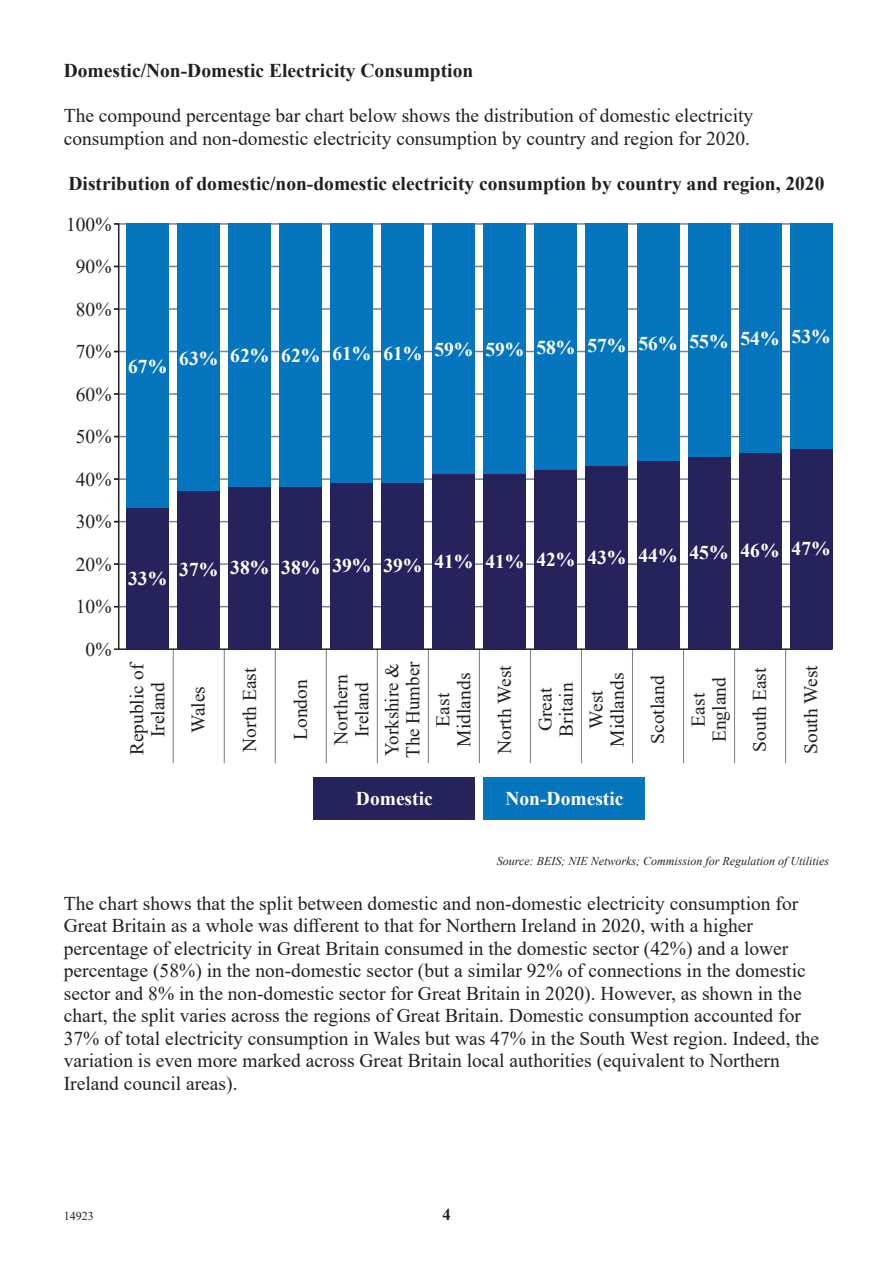
<style>
.page{position:relative;width:893px;height:1263px;background:#fff}
.page>*{position:absolute;margin:0;border:0;box-sizing:border-box;transform-origin:0 0}
.t1{font:19.5px/22.5px "Times New Roman";color:#231f20}
.t2{font:700 19.5px "Times New Roman";color:#231f20}
.t3{font:700 19.5px "Times New Roman";color:#fff}
.t4{font:700 16.5px "Times New Roman";color:#231f20}
.Accred{font:italic 12px "Times New Roman";color:#231f20}
.t5{font:12px "Times New Roman";color:#231f20}
</style>
<div class="page">
<hr style="left:173px;top:649px;width:1px;height:114px;background:#808285">
<hr style="left:224px;top:649px;width:1px;height:114px;background:#808285">
<hr style="left:275px;top:649px;width:1px;height:114px;background:#808285">
<hr style="left:326px;top:649px;width:1px;height:114px;background:#808285">
<hr style="left:377px;top:649px;width:1px;height:114px;background:#808285">
<hr style="left:428px;top:649px;width:1px;height:114px;background:#808285">
<hr style="left:479px;top:649px;width:1px;height:114px;background:#808285">
<hr style="left:530px;top:649px;width:1px;height:114px;background:#808285">
<hr style="left:581px;top:649px;width:1px;height:114px;background:#808285">
<hr style="left:632px;top:649px;width:1px;height:114px;background:#808285">
<hr style="left:683px;top:649px;width:1px;height:114px;background:#808285">
<hr style="left:734px;top:649px;width:1px;height:114px;background:#808285">
<hr style="left:785px;top:649px;width:1px;height:114px;background:#808285">
<hr style="left:114px;top:606px;width:714px;height:1px;background:#808285">
<hr style="left:114px;top:563px;width:714px;height:2px;background:#808285">
<hr style="left:114px;top:521px;width:714px;height:1px;background:#808285">
<hr style="left:114px;top:478px;width:714px;height:2px;background:#808285">
<hr style="left:114px;top:436px;width:714px;height:1px;background:#808285">
<hr style="left:114px;top:393px;width:714px;height:2px;background:#808285">
<hr style="left:114px;top:351px;width:714px;height:1px;background:#808285">
<hr style="left:114px;top:308px;width:714px;height:2px;background:#808285">
<hr style="left:114px;top:266px;width:714px;height:1px;background:#808285">
<hr style="left:114px;top:223px;width:714px;height:2px;background:#808285">
<div style="left:790px;top:223px;width:42px;height:425px;background:#0575bd"></div>
<div style="left:739px;top:223px;width:42px;height:425px;background:#0575bd"></div>
<div style="left:688px;top:223px;width:42px;height:425px;background:#0575bd"></div>
<div style="left:637px;top:223px;width:42px;height:425px;background:#0575bd"></div>
<div style="left:586px;top:223px;width:42px;height:425px;background:#0575bd"></div>
<div style="left:535px;top:223px;width:42px;height:425px;background:#0575bd"></div>
<div style="left:484px;top:223px;width:42px;height:425px;background:#0575bd"></div>
<div style="left:433px;top:223px;width:42px;height:425px;background:#0575bd"></div>
<div style="left:382px;top:223px;width:42px;height:425px;background:#0575bd"></div>
<div style="left:331px;top:223px;width:42px;height:425px;background:#0575bd"></div>
<div style="left:280px;top:223px;width:42px;height:425px;background:#0575bd"></div>
<div style="left:229px;top:223px;width:42px;height:425px;background:#0575bd"></div>
<div style="left:177px;top:223px;width:43px;height:425px;background:#0575bd"></div>
<div style="left:126px;top:223px;width:43px;height:425px;background:#0575bd"></div>
<hr style="left:114px;top:648px;width:719px;height:2px;background:#231f20">
<div style="left:790px;top:449px;width:42px;height:199px;background:#26225b"></div>
<div style="left:739px;top:453px;width:42px;height:195px;background:#26225b"></div>
<div style="left:688px;top:457px;width:42px;height:191px;background:#26225b"></div>
<div style="left:637px;top:461px;width:42px;height:187px;background:#26225b"></div>
<div style="left:586px;top:466px;width:42px;height:182px;background:#26225b"></div>
<div style="left:535px;top:470px;width:42px;height:178px;background:#26225b"></div>
<div style="left:484px;top:474px;width:42px;height:174px;background:#26225b"></div>
<div style="left:433px;top:474px;width:42px;height:174px;background:#26225b"></div>
<div style="left:382px;top:483px;width:42px;height:165px;background:#26225b"></div>
<div style="left:331px;top:483px;width:42px;height:165px;background:#26225b"></div>
<div style="left:280px;top:487px;width:42px;height:161px;background:#26225b"></div>
<div style="left:229px;top:487px;width:42px;height:161px;background:#26225b"></div>
<div style="left:177px;top:491px;width:43px;height:157px;background:#26225b"></div>
<div style="left:126px;top:508px;width:43px;height:140px;background:#26225b"></div>
<div style="left:314px;top:777px;width:161px;height:42px;background:#26225b"></div>
<div style="left:484px;top:777px;width:161px;height:42px;background:#0575bd"></div>
<hr style="left:118px;top:223px;width:1px;height:427px;background:#231f20">
<p class="t2" style="left:64px;top:56px;width:411px">Domestic/Non-Domestic Electricity Consumption</p>
<p class="t1" style="left:64px;top:104px;width:691px">The compound percentage bar chart below shows the distribution of domestic electricity consumption and non-domestic electricity consumption by country and region for 2020.</p>
<p class="t2" style="left:69px;top:169px;width:757px">Distribution of domestic/non-domestic electricity consumption by country and region, 2020</p>
<p class="t1" style="left:66px;top:212px;width:47px">100%</p>
<p class="t1" style="left:76px;top:255px;width:37px">90%</p>
<p class="t1" style="left:76px;top:297px;width:37px">80%</p>
<p class="t1" style="left:76px;top:340px;width:37px">70%</p>
<p class="t1" style="left:76px;top:382px;width:37px">60%</p>
<p class="t1" style="left:76px;top:425px;width:37px">50%</p>
<p class="t1" style="left:76px;top:467px;width:37px">40%</p>
<p class="t1" style="left:76px;top:510px;width:37px">30%</p>
<p class="t1" style="left:76px;top:552px;width:37px">20%</p>
<p class="t1" style="left:76px;top:595px;width:37px">10%</p>
<p class="t1" style="left:86px;top:638px;width:27px">0%</p>
<p class="t3" style="left:128px;top:352px;width:40px">67%</p>
<p class="t3" style="left:179px;top:344px;width:40px">63%</p>
<p class="t3" style="left:230px;top:342px;width:40px">62%</p>
<p class="t3" style="left:281px;top:342px;width:40px">62%</p>
<p class="t3" style="left:332px;top:340px;width:40px">61%</p>
<p class="t3" style="left:383px;top:340px;width:41px">61%</p>
<p class="t3" style="left:434px;top:335px;width:40px">59%</p>
<p class="t3" style="left:485px;top:335px;width:40px">59%</p>
<p class="t3" style="left:536px;top:333px;width:40px">58%</p>
<p class="t3" style="left:587px;top:331px;width:40px">57%</p>
<p class="t3" style="left:638px;top:329px;width:40px">56%</p>
<p class="t3" style="left:689px;top:327px;width:40px">55%</p>
<p class="t3" style="left:741px;top:325px;width:40px">54%</p>
<p class="t3" style="left:792px;top:323px;width:40px">53%</p>
<p class="t3" style="left:128px;top:564px;width:40px">33%</p>
<p class="t3" style="left:179px;top:556px;width:40px">37%</p>
<p class="t3" style="left:230px;top:554px;width:40px">38%</p>
<p class="t3" style="left:281px;top:554px;width:40px">38%</p>
<p class="t3" style="left:332px;top:551px;width:40px">39%</p>
<p class="t3" style="left:383px;top:551px;width:41px">39%</p>
<p class="t3" style="left:434px;top:547px;width:40px">41%</p>
<p class="t3" style="left:485px;top:547px;width:40px">41%</p>
<p class="t3" style="left:536px;top:545px;width:40px">42%</p>
<p class="t3" style="left:587px;top:543px;width:40px">43%</p>
<p class="t3" style="left:638px;top:541px;width:40px">44%</p>
<p class="t3" style="left:689px;top:539px;width:40px">45%</p>
<p class="t3" style="left:741px;top:537px;width:40px">46%</p>
<p class="t3" style="left:792px;top:534px;width:40px">47%</p>
<p class="t1" style="left:126px;top:755px;width:95px;line-height:21px;text-align:center;rotate:-90deg">Republic of<br>Ireland</p>
<p class="t1" style="left:187px;top:733px;width:49px;rotate:-90deg">Wales</p>
<p class="t1" style="left:238px;top:752px;width:85px;rotate:-90deg">North East</p>
<p class="t1" style="left:289px;top:740px;width:62px;rotate:-90deg">London</p>
<p class="t1" style="left:329px;top:745px;width:72px;rotate:-90deg">Northern</p>
<p class="t1" style="left:350px;top:737px;width:57px;rotate:-90deg">Ireland</p>
<p class="t1" style="left:380px;top:756px;width:95px;rotate:-90deg">Yorkshire &amp;</p>
<p class="t1" style="left:401px;top:758px;width:98px;rotate:-90deg">The Humber</p>
<p class="t1" style="left:432px;top:746px;width:75px;line-height:21px;text-align:center;rotate:-90deg">East<br>Midlands</p>
<p class="t1" style="left:493px;top:754px;width:90px;rotate:-90deg">North West</p>
<p class="t1" style="left:605px;top:746px;width:75px;rotate:-90deg">Midlands</p>
<p class="t1" style="left:646px;top:744px;width:70px;rotate:-90deg">Scotland</p>
<p class="t1" style="left:687px;top:742px;width:67px;line-height:21px;text-align:center;rotate:-90deg">East<br>England</p>
<p class="t1" style="left:748px;top:752px;width:85px;rotate:-90deg">South East</p>
<p class="t1" style="left:799px;top:754px;width:90px;rotate:-90deg">South West</p>
<p class="t1" style="left:534px;top:737px;width:56px;line-height:21px;rotate:-90deg">Great<br>Britain</p>
<p class="t1" style="left:584px;top:729px;width:40px;rotate:-90deg">West</p>
<p class="t3" style="left:356px;top:784px;width:78px">Domestic</p>
<p class="t3" style="left:505px;top:784px;width:120px">Non-Domestic</p>
<p class="Accred" style="left:497px;top:852px;width:334px">Source: BEIS; NIE Networks; Commission for Regulation of Utilities</p>
<p class="t1" style="left:64px;top:891px;width:757px">The chart shows that the split between domestic and non-domestic electricity consumption for Great Britain as a whole was different to that for Northern Ireland in 2020, with a higher percentage of electricity in Great Britain consumed in the domestic sector (42%) and a lower percentage (58%) in the non-domestic sector (but a similar 92% of connections in the domestic sector and 8% in the non-domestic sector for Great Britain in 2020). However, as shown in the chart, the split varies across the regions of Great Britain. Domestic consumption accounted for 37% of total electricity consumption in Wales but was 47% in the South West region. Indeed, the variation is even more marked across Great Britain local authorities (equivalent to Northern Ireland council areas).</p>
<p class="t5" style="left:64px;top:1208px;width:31px">14923</p>
<p class="t4" style="left:442px;top:1203px;width:10px">4</p>
</div>
